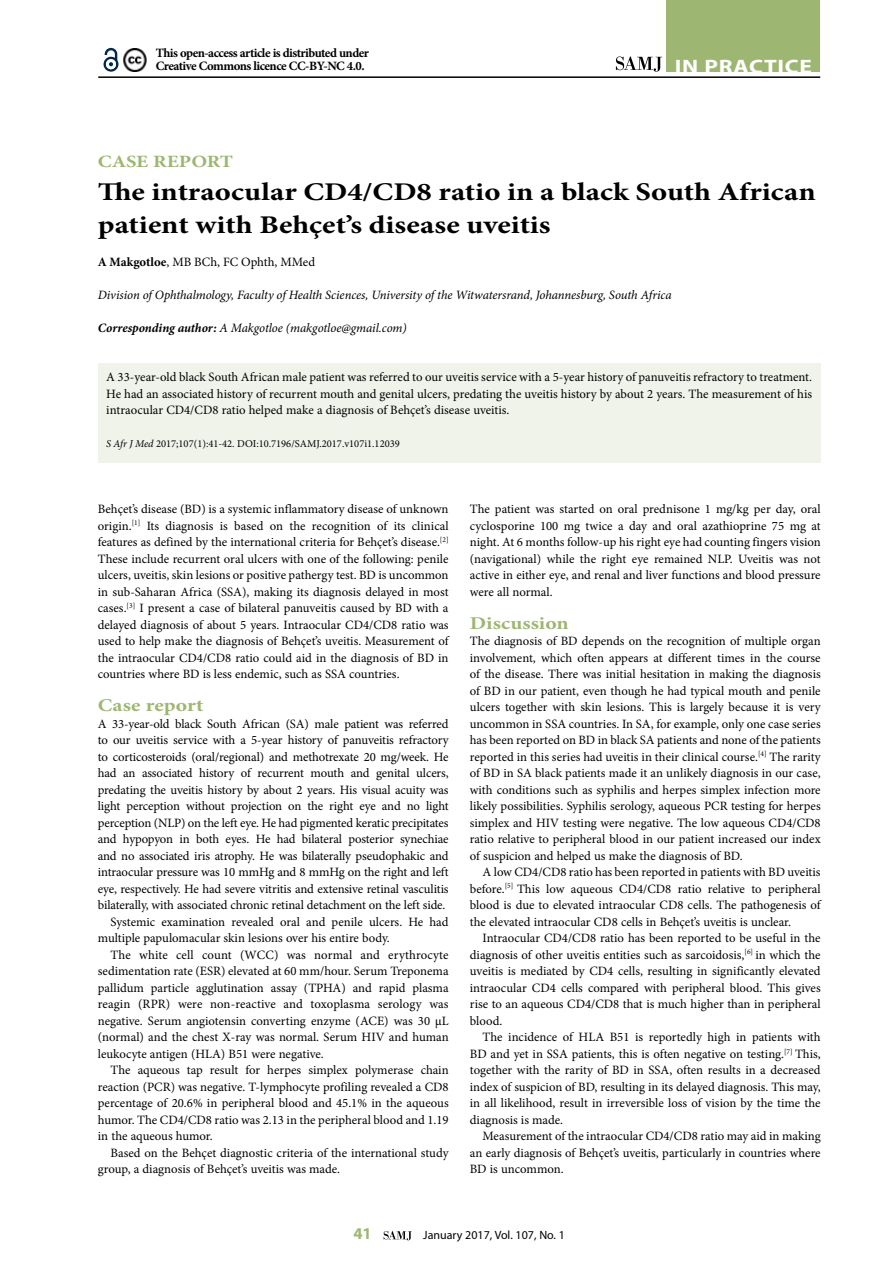
<style>
.page{position:relative;width:893px;height:1263px;background:#fff}
.page>*{position:absolute;margin:0;border:0;box-sizing:border-box;transform-origin:0 0}
.t1{font:700 25.5px/33px "Minion Pro";color:#000;scale:1.2 1}
.t2{font:700 19.5px "Myriad Pro";letter-spacing:.03em;color:#fff;scale:1.2 1}
.t3{font:700 18px "Minion Pro";color:#9db671;scale:1.2 1}
.t4{font:700 17.25px "Minion Pro";letter-spacing:-.005em;color:#9db671;scale:1.2 1}
.t5{font:700 16.5px "Myriad Pro";color:#9db671}
.t6{font:12.75px/16.5px "Minion Pro";letter-spacing:-.005em;color:#000;text-align:justify}
.t7{font:italic 12.75px "Minion Pro";letter-spacing:-.005em;color:#000}
.t8{font:700 12.75px/13.5px "Minion Pro";letter-spacing:-.04em;color:#000}
.t9{font:12px "Myriad Pro";color:#000}
.t10{font:10.5px "Minion Pro";color:#000}
.s1{font-weight:700}
.s2{font-style:italic}
</style>
<div class="page">
<svg style="left:384px;top:1231px;width:28px;height:9px"></svg>
<hr style="left:98px;top:76px;width:722px;height:2px;background:#000">
<div style="left:667px;top:0;width:153px;height:72px;background:#9db671"></div>
<svg style="left:616px;top:57px;width:46px;height:15px"></svg>
<svg style="left:103px;top:47px;width:16px;height:25px"></svg>
<img style="left:123px;top:48px;width:24px;height:23px">
<div style="left:98px;top:363px;width:723px;height:99px;background:#f0f3ea"></div>
<p class="t8" style="left:156px;top:46px;width:215px">This open-access article is distributed under<br>Creative Commons licence CC-BY-NC 4.0.</p>
<h2 class="t2" style="left:675px;top:54px;width:116px">IN PRACTICE</h2>
<h3 class="t4" style="left:98px;top:149px;width:114px">CASE REPORT</h3>
<h1 class="t1" style="left:98px;top:175px;width:600px">The intraocular CD4/CD8 ratio in a black South African patient with Behçet’s disease uveitis</h1>
<p class="t6" style="left:98px;top:253px;width:219px"><span class="s1">A Makgotloe</span>, MB BCh, FC Ophth, MMed</p>
<p class="t7" style="left:98px;top:286px;width:575px">Division of Ophthalmology, Faculty of Health Sciences, University of the Witwatersrand, Johannesburg, South Africa</p>
<p class="t7" style="left:98px;top:319px;width:310px"><span class="s1">Corresponding author:</span> A Makgotloe (makgotloe@gmail.com)</p>
<p class="t6" style="left:106px;top:369px;width:707px">A 33-year-old black South African male patient was referred to our uveitis service with a 5-year history of panuveitis refractory to treatment.<br>He had an associated history of recurrent mouth and genital ulcers, predating the uveitis history by about 2 years. The measurement of his intraocular CD4/CD8 ratio helped make a diagnosis of Behçet’s disease uveitis.</p>
<p class="t10" style="left:106px;top:437px;width:295px"><span class="s2">S Afr J Med</span> 2017;107(1):41-42. DOI:10.7196/SAMJ.2017.v107i1.12039</p>
<p class="t6" style="left:98px;top:501px;width:352px">Behçet’s disease (BD) is a systemic inflammatory disease of unknown origin.<sup>[1]</sup> Its diagnosis is based on the recognition of its clinical features as defined by the international criteria for Behçet’s disease.<sup>[2] </sup>These include recurrent oral ulcers with one of the following: penile ulcers, uveitis, skin lesions or positive pathergy test. BD is uncommon in sub-Saharan Africa (SSA), making its diagnosis delayed in most cases.<sup>[3]</sup> I present a case of bilateral panuveitis caused by BD with a delayed diagnosis of about 5 years. Intraocular CD4/CD8 ratio was used to help make the diagnosis of Behçet’s uveitis. Measurement of the intraocular CD4/CD8 ratio could aid in the diagnosis of BD in countries where BD is less endemic, such as SSA countries.</p>
<h3 class="t3" style="left:98px;top:693px;width:89px">Case report</h3>
<p class="t6" style="left:98px;top:715px;width:352px">A 33-year-old black South African (SA) male patient was referred</p>
<p class="t6" style="left:98px;top:732px;width:352px">to our uveitis service with a 5-year history of panuveitis refractory</p>
<p class="t6" style="left:98px;top:748px;width:352px">to corticosteroids (oral/regional) and methotrexate 20 mg/week. He</p>
<p class="t6" style="left:98px;top:765px;width:352px">had an associated history of recurrent mouth and genital ulcers,</p>
<p class="t6" style="left:98px;top:781px;width:352px">predating the uveitis history by about 2 years. His visual acuity was</p>
<p class="t6" style="left:98px;top:798px;width:352px">light perception without projection on the right eye and no light</p>
<p class="t6" style="left:98px;top:814px;width:352px">perception (NLP) on the left eye. He had pigmented keratic precipitates</p>
<p class="t6" style="left:98px;top:831px;width:352px">and hypopyon in both eyes. He had bilateral posterior synechiae</p>
<p class="t6" style="left:98px;top:847px;width:352px">and no associated iris atrophy. He was bilaterally pseudophakic and</p>
<p class="t6" style="left:98px;top:864px;width:352px">intraocular pressure was 10 mmHg and 8 mmHg on the right and left</p>
<p class="t6" style="left:98px;top:880px;width:352px">eye, respectively. He had severe vitritis and extensive retinal vasculitis</p>
<p class="t6" style="left:98px;top:897px;width:349px">bilaterally, with associated chronic retinal detachment on the left side.</p>
<p class="t6" style="left:111px;top:913px;width:339px">Systemic examination revealed oral and penile ulcers. He had</p>
<p class="t6" style="left:98px;top:930px;width:294px">multiple papulomacular skin lesions over his entire body.</p>
<p class="t6" style="left:111px;top:946px;width:340px">The white cell count (WCC) was normal and erythrocyte</p>
<p class="t6" style="left:98px;top:963px;width:352px">sedimentation rate (ESR) elevated at 60 mm/hour. Serum Treponema</p>
<p class="t6" style="left:98px;top:979px;width:352px">pallidum particle agglutination assay (TPHA) and rapid plasma</p>
<p class="t6" style="left:98px;top:996px;width:352px">reagin (RPR) were non-reactive and toxoplasma serology was</p>
<p class="t6" style="left:98px;top:1012px;width:352px">negative. Serum angiotensin converting enzyme (ACE) was 30 μL</p>
<p class="t6" style="left:98px;top:1029px;width:352px">(normal) and the chest X-ray was normal. Serum HIV and human</p>
<p class="t6" style="left:98px;top:1045px;width:227px">leukocyte antigen (HLA) B51 were negative.</p>
<p class="t6" style="left:111px;top:1062px;width:340px">The aqueous tap result for herpes simplex polymerase chain</p>
<p class="t6" style="left:98px;top:1078px;width:352px">reaction (PCR) was negative. T-lymphocyte profiling revealed a CD8</p>
<p class="t6" style="left:98px;top:1095px;width:352px">percentage of 20.6% in peripheral blood and 45.1% in the aqueous</p>
<p class="t6" style="left:98px;top:1111px;width:352px">humor. The CD4/CD8 ratio was 2.13 in the peripheral blood and 1.19</p>
<p class="t6" style="left:98px;top:1128px;width:117px">in the aqueous humor.</p>
<p class="t6" style="left:111px;top:1144px;width:339px">Based on the Behçet diagnostic criteria of the international study</p>
<p class="t6" style="left:98px;top:1161px;width:244px">group, a diagnosis of Behçet’s uveitis was made.</p>
<p class="t6" style="left:470px;top:501px;width:352px">The patient was started on oral prednisone 1 mg/kg per day, oral cyclosporine 100 mg twice a day and oral azathioprine 75 mg at night. At 6 months follow-up his right eye had counting fingers vision (navigational) while the right eye remained NLP. Uveitis was not active in either eye, and renal and liver functions and blood pressure were all normal.</p>
<h3 class="t3" style="left:470px;top:610px;width:84px">Discussion</h3>
<p class="t6" style="left:470px;top:633px;width:352px">The diagnosis of BD depends on the recognition of multiple organ involvement, which often appears at different times in the course of the disease. There was initial hesitation in making the diagnosis of BD in our patient, even though he had typical mouth and penile ulcers together with skin lesions. This is largely because it is very uncommon in SSA countries. In SA, for example, only one case series has been reported on BD in black SA patients and none of the patients reported in this series had uveitis in their clinical course.<sup>[4]</sup> The rarity of BD in SA black patients made it an unlikely diagnosis in our case, with conditions such as syphilis and herpes simplex infection more likely possibilities. Syphilis serology, aqueous PCR testing for herpes simplex and HIV testing were negative. The low aqueous CD4/CD8 ratio relative to peripheral blood in our patient increased our index of suspicion and helped us make the diagnosis of BD.</p>
<p class="t6" style="left:470px;top:864px;width:352px;text-indent:13px">A low CD4/CD8 ratio has been reported in patients with BD uveitis before.<sup>[5]</sup> This low aqueous CD4/CD8 ratio relative to peripheral blood is due to elevated intraocular CD8 cells. The pathogenesis of the elevated intraocular CD8 cells in Behçet’s uveitis is unclear.</p>
<p class="t6" style="left:470px;top:930px;width:352px;text-indent:13px">Intraocular CD4/CD8 ratio has been reported to be useful in the diagnosis of other uveitis entities such as sarcoidosis,<sup>[6]</sup> in which the uveitis is mediated by CD4 cells, resulting in significantly elevated intraocular CD4 cells compared with peripheral blood. This gives rise to an aqueous CD4/CD8 that is much higher than in peripheral blood.</p>
<p class="t6" style="left:470px;top:1029px;width:352px;text-indent:13px">The incidence of HLA B51 is reportedly high in patients with BD and yet in SSA patients, this is often negative on testing.<sup>[7]</sup> This, together with the rarity of BD in SSA, often results in a decreased index of suspicion of BD, resulting in its delayed diagnosis. This may, in all likelihood, result in irreversible loss of vision by the time the diagnosis is made.</p>
<p class="t6" style="left:470px;top:1128px;width:352px;text-indent:13px">Measurement of the intraocular CD4/CD8 ratio may aid in making an early diagnosis of Behçet’s uveitis, particularly in countries where BD is uncommon.</p>
<p class="t5" style="left:353px;top:1223px;width:20px">41</p>
<p class="t9" style="left:423px;top:1228px;width:143px">January 2017, Vol. 107, No. 1</p>
</div>
